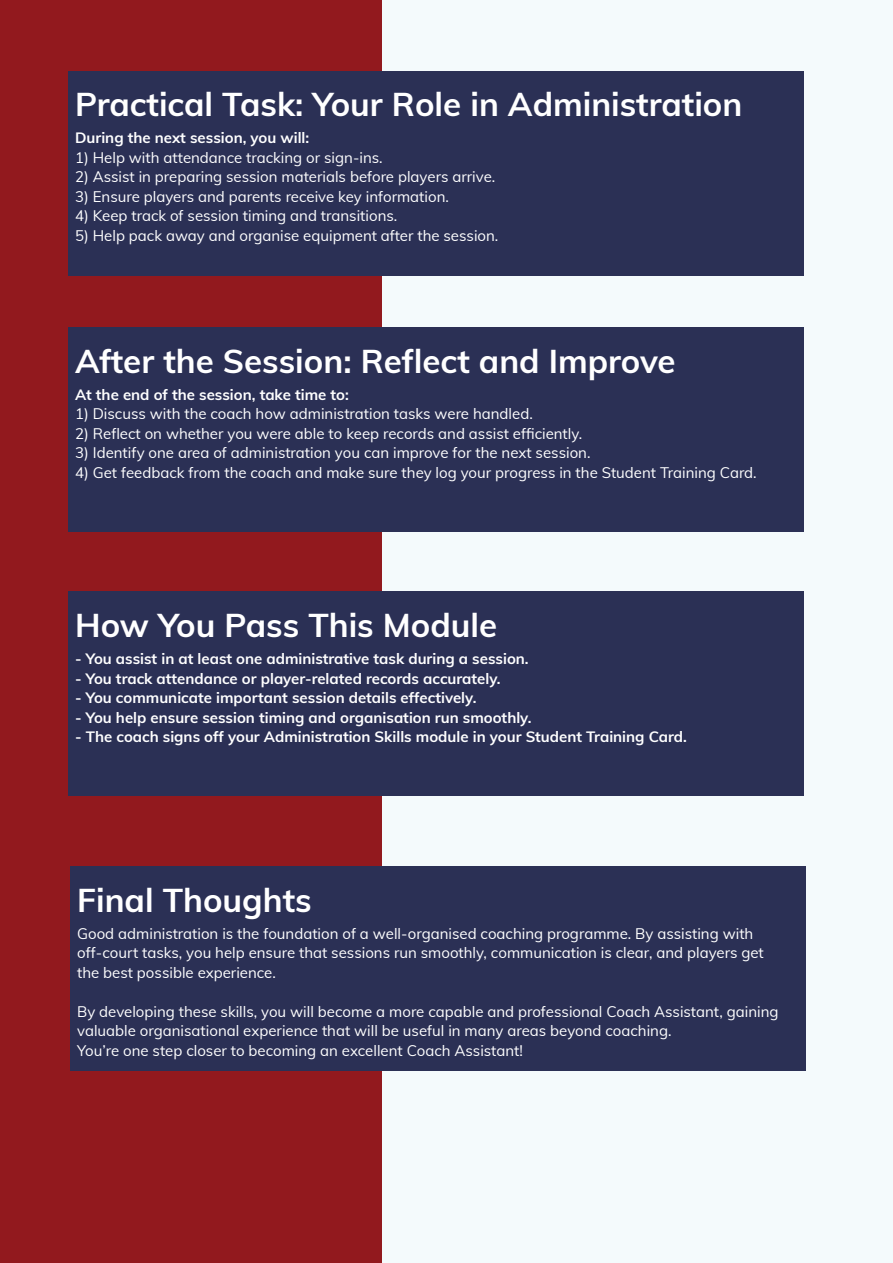
<style>
.page{position:relative;width:893px;height:1263px;background:#f4fafc}
.page>*{position:absolute;margin:0;border:0;box-sizing:border-box;transform-origin:0 0}
.Muli_Bold_25_28_Left{font:700 33px "Muli";color:#fff}
.Muli_Reg_10_13_Left{font:15px/19.5px "Muli";color:#fff}
.Muli_Reg_10_13_Left-2{font:700 15px "Muli";color:#fff}
</style>
<div class="page">
<div style="left:0;top:0;width:381px;height:1263px;background:#92191e"></div>
<div style="left:68px;top:71px;width:736px;height:204px;background:#2b3055"></div>
<div style="left:68px;top:327px;width:736px;height:205px;background:#2b3055"></div>
<div style="left:68px;top:592px;width:736px;height:204px;background:#2b3055"></div>
<div style="left:70px;top:866px;width:736px;height:205px;background:#2b3055"></div>
<p class="Muli_Bold_25_28_Left" style="left:75px;top:80px;width:669px">Practical Task: Your Role in Administration</p>
<p class="Muli_Reg_10_13_Left-2" style="left:75px;top:127px;width:236px">During the next session, you will:</p>
<p class="Muli_Reg_10_13_Left" style="left:75px;top:147px;width:309px">1️) Help with attendance tracking or sign-ins.</p>
<p class="Muli_Reg_10_13_Left" style="left:75px;top:166px;width:422px">2️) Assist in preparing session materials before players arrive.</p>
<p class="Muli_Reg_10_13_Left" style="left:75px;top:186px;width:375px">3️) Ensure players and parents receive key information.</p>
<p class="Muli_Reg_10_13_Left" style="left:75px;top:205px;width:324px">4) Keep track of session timing and transitions.</p>
<p class="Muli_Reg_10_13_Left" style="left:75px;top:225px;width:425px">5️) Help pack away and organise equipment after the session.</p>
<p class="Muli_Bold_25_28_Left" style="left:75px;top:337px;width:602px">After the Session: Reflect and Improve</p>
<p class="Muli_Reg_10_13_Left-2" style="left:75px;top:383px;width:275px">At the end of the session, take time to:</p>
<p class="Muli_Reg_10_13_Left" style="left:75px;top:403px;width:459px">1) Discuss with the coach how administration tasks were handled.</p>
<p class="Muli_Reg_10_13_Left" style="left:75px;top:423px;width:509px">2) Reflect on whether you were able to keep records and assist efficiently.</p>
<p class="Muli_Reg_10_13_Left" style="left:75px;top:442px;width:517px">3) Identify one area of administration you can improve for the next session.</p>
<p class="Muli_Reg_10_13_Left" style="left:75px;top:462px;width:683px">4) Get feedback from the coach and make sure they log your progress in the Student Training Card.</p>
<p class="Muli_Bold_25_28_Left" style="left:75px;top:601px;width:424px">How You Pass This Module</p>
<p class="Muli_Reg_10_13_Left-2" style="left:75px;top:648px;width:455px">- You assist in at least one administrative task during a session.</p>
<p class="Muli_Reg_10_13_Left-2" style="left:75px;top:667px;width:427px">- You track attendance or player-related records accurately.</p>
<p class="Muli_Reg_10_13_Left-2" style="left:75px;top:687px;width:403px">- You communicate important session details effectively.</p>
<p class="Muli_Reg_10_13_Left-2" style="left:75px;top:706px;width:458px">- You help ensure session timing and organisation run smoothly.</p>
<p class="Muli_Reg_10_13_Left-2" style="left:75px;top:726px;width:613px">- The coach signs off your Administration Skills module in your Student Training Card.</p>
<p class="Muli_Bold_25_28_Left" style="left:77px;top:875px;width:236px">Final Thoughts</p>
<p class="Muli_Reg_10_13_Left" style="left:77px;top:923px;width:688px">Good administration is the foundation of a well-organised coaching programme. By assisting with off-court tasks, you help ensure that sessions run smoothly, communication is clear, and players get the best possible experience.</p>
<p class="Muli_Reg_10_13_Left" style="left:77px;top:1001px;width:703px">By developing these skills, you will become a more capable and professional Coach Assistant, gaining valuable organisational experience that will be useful in many areas beyond coaching.</p>
<p class="Muli_Reg_10_13_Left" style="left:77px;top:1040px;width:447px">You’re one step closer to becoming an excellent Coach Assistant!</p>
</div>
